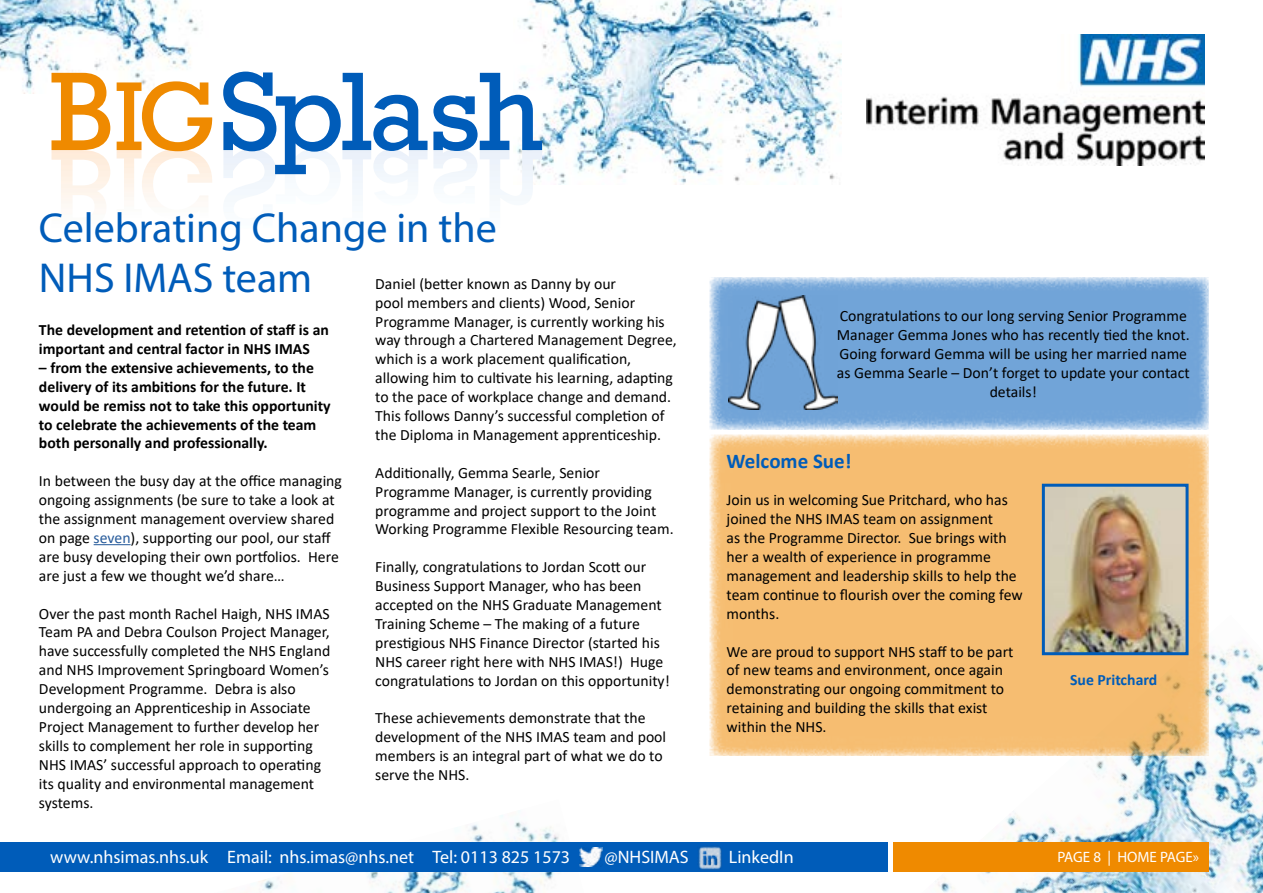
<style>
.page{position:relative;width:1263px;height:893px;background:#fff}
.page>*{position:absolute;margin:0;border:0;box-sizing:border-box;transform-origin:0 0}
.t1{font:113.7px "Rockwell";letter-spacing:-.04em;color:#005cb9}
.t2{font:99.6px "Rockwell";color:#ef8a00}
.t3{font:42px/50.4px "Myriad Pro";color:#005cb9}
.t4{font:700 21px "Calibri";color:#005cb9}
.t5{font:18px "Myriad Pro";color:#fff}
.t6{font:15.75px/18.9px "Calibri";color:#000}
.t7{font:700 15.75px/18.9px "Calibri";color:#000}
.t8{font:700 15.75px "Calibri";color:#005cb9}
.t9{font:15px "Myriad Pro";color:#fff}
.s1{font-size:113.7px}
.s2{color:#275b9b}
</style>
<div class="page">
<svg style="left:709px;top:277px;width:500px;height:152px;background:#7aa9da"></svg>
<img style="left:937px;top:646px;width:326px;height:247px">
<svg style="left:709px;top:435px;width:500px;height:321px;background:#f5bf76"></svg>
<img style="left:259px;top:815px;width:300px;height:78px">
<div style="left:0;top:842px;width:887px;height:30px;background:#005cb9"></div>
<div style="left:893px;top:842px;width:316px;height:30px;background:#ef8a00"></div>
<img style="left:0;top:0;width:199px;height:94px">
<img style="left:517px;top:0;width:325px;height:185px">
<svg style="left:223px;top:126px;width:204px;height:70px"></svg>
<svg style="left:433px;top:149px;width:109px;height:46px"></svg>
<svg style="left:52px;top:150px;width:58px;height:57px"></svg>
<svg style="left:117px;top:149px;width:95px;height:51px"></svg>
<img style="left:866px;top:34px;width:338px;height:132px">
<img style="left:579px;top:847px;width:24px;height:19px">
<hr style="left:94px;top:544px;width:37px;height:1px;background:#275b9b">
<img style="left:698px;top:846px;width:24px;height:24px">
<img style="left:728px;top:296px;width:110px;height:113px">
<img style="left:1046px;top:488px;width:138px;height:163px">
<div style="left:1042px;top:484px;width:146px;height:171px;border:3px solid #005cb9"></div>
<h2 class="t2" style="left:49px;top:59px;width:170px"><span class="s1">B</span>IG</h2>
<h1 class="t1" style="left:220px;top:46px;width:325px">Splash</h1>
<h3 class="t3" style="left:39px;top:202px;width:459px">Celebrating Change in the<br>NHS IMAS team</h3>
<p class="t6" style="left:375px;top:274px;width:303px">Daniel (better known as Danny by our<br>pool members and clients) Wood, Senior Programme Manager, is currently working his way through a Chartered Management Degree, which is a work placement qualification, allowing him to cultivate his learning, adapting to the pace of workplace change and demand.<br>This follows Danny’s successful completion of the Diploma in Management apprenticeship.</p>
<p class="t6" style="left:375px;top:463px;width:300px">Additionally, Gemma Searle, Senior Programme Manager, is currently providing programme and project support to the Joint Working Programme Flexible Resourcing team.</p>
<p class="t6" style="left:375px;top:557px;width:296px">Finally, congratulations to Jordan Scott our Business Support Manager, who has been accepted on the NHS Graduate Management Training Scheme – The making of a future prestigious NHS Finance Director (started his NHS career right here with NHS IMAS!) Huge congratulations to Jordan on this opportunity!</p>
<p class="t6" style="left:375px;top:708px;width:292px">These achievements demonstrate that the development of the NHS IMAS team and pool members is an integral part of what we do to serve the NHS.</p>
<p class="t7" style="left:39px;top:320px;width:291px">The development and retention of staff is an important and central factor in NHS IMAS</p>
<p class="t7" style="left:39px;top:358px;width:293px">– from the extensive achievements, to the delivery of its ambitions for the future. It would be remiss not to take this opportunity to celebrate the achievements of the team both personally and professionally.</p>
<p class="t6" style="left:39px;top:471px;width:304px">In between the busy day at the office managing ongoing assignments (be sure to take a look at the assignment management overview shared on page <span class="s2">seven</span>), supporting our pool, our staff are busy developing their own portfolios. Here are just a few we thought we’d share…</p>
<p class="t6" style="left:39px;top:603px;width:293px">Over the past month Rachel Haigh, NHS IMAS Team PA and Debra Coulson Project Manager, have successfully completed the NHS England and NHS Improvement Springboard Women’s Development Programme. Debra is also undergoing an Apprenticeship in Associate Project Management to further develop her skills to complement her role in supporting NHS IMAS’ successful approach to operating its quality and environmental management systems.</p>
<p class="t6" style="left:837px;top:306px;width:354px;text-align:center">Congratulations to our long serving Senior Programme Manager Gemma Jones who has recently tied the knot.<br>Going forward Gemma will be using her married name as Gemma Searle – Don’t forget to update your contact details!</p>
<h3 class="t4" style="left:727px;top:446px;width:126px">Welcome Sue!</h3>
<p class="t6" style="left:727px;top:490px;width:298px">Join us in welcoming Sue Pritchard, who has joined the NHS IMAS team on assignment<br>as the Programme Director. Sue brings with her a wealth of experience in programme management and leadership skills to help the team continue to flourish over the coming few months.</p>
<p class="t6" style="left:727px;top:641px;width:288px">We are proud to support NHS staff to be part of new teams and environment, once again demonstrating our ongoing commitment to retaining and building the skills that exist within the NHS.</p>
<p class="t8" style="left:1070px;top:668px;width:89px">Sue Pritchard</p>
<p class="t5" style="left:50px;top:846px;width:521px">www.nhsimas.nhs.uk Email: nhs.imas@nhs.net Tel: 0113 825 1573</p>
<p class="t5" style="left:604px;top:846px;width:86px">@NHSIMAS</p>
<p class="t5" style="left:729px;top:846px;width:66px">LinkedIn</p>
<p class="t9" style="left:1057px;top:847px;width:143px">PAGE 8 | HOME PAGE»</p>
</div>
